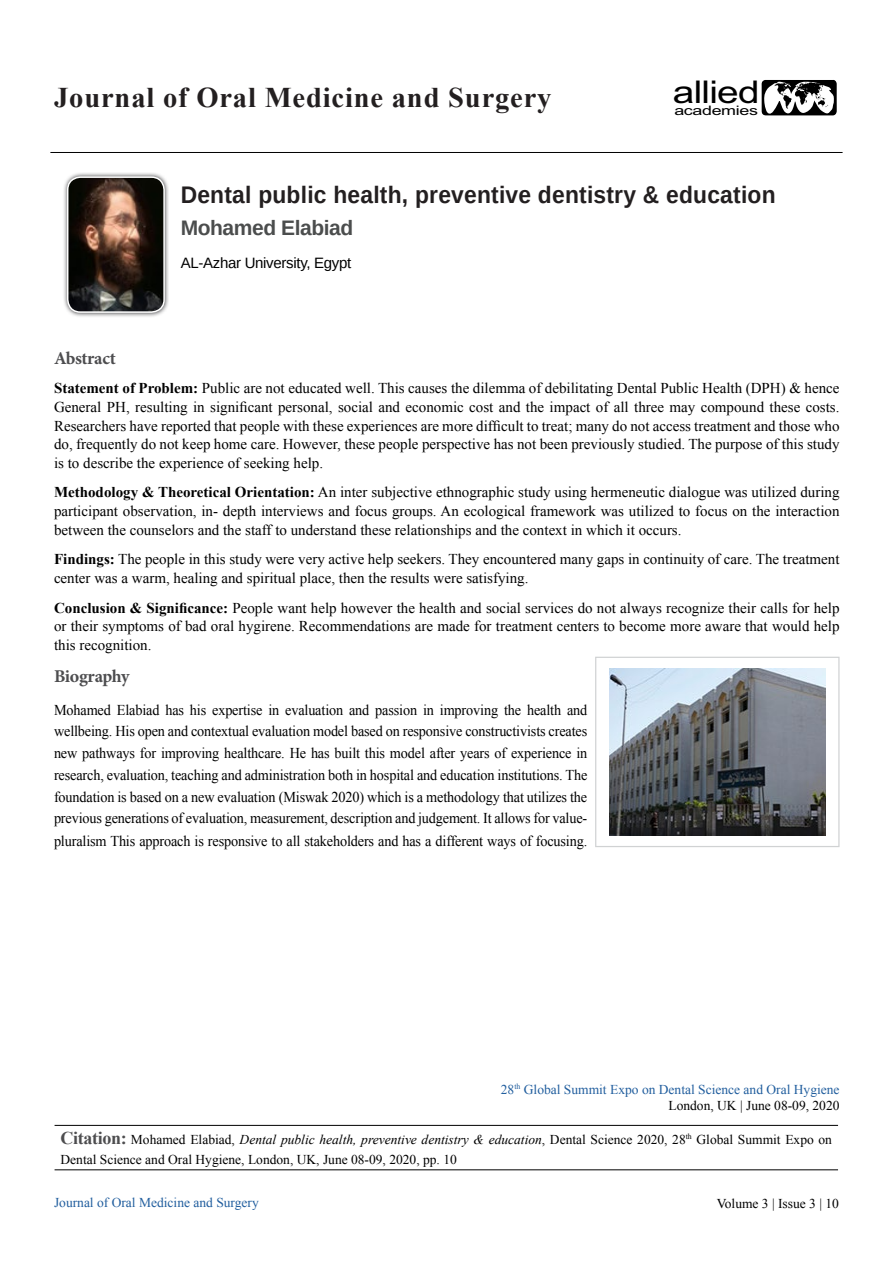
<style>
.page{position:relative;width:893px;height:1263px;background:#fff}
.page>*{position:absolute;margin:0;border:0;box-sizing:border-box;transform-origin:0 0}
.t1{font:31.35px "Arial";letter-spacing:-.02em;color:#000;scale:1.24 1}
.t2{font:700 28.5px "Times New Roman";letter-spacing:.03em;color:#231f20}
.t3{font:700 24px "Arimo";letter-spacing:.01em;color:#231f20;scale:.95 1}
.t4{font:700 21px "Arimo";letter-spacing:-.02em;color:#4b4d4d}
.t5{font:700 18px "Minion Pro";letter-spacing:-.02em;color:#4d4d4f}
.t6{font:15px/18.8px "Times New Roman";color:#000;text-align:justify}
.t7{font:15px/21.8px "Times New Roman";color:#000;text-align:justify;scale:.95 1}
.t8{font:15px "Arimo";letter-spacing:-.02em;color:#000}
.t9{font:13.5px/20.2px "Times New Roman";color:#000}
.t10{font:13.5px/16.2px "Times New Roman";color:#215e9e;text-align:right}
.t11{font:13.05px "Arial";letter-spacing:-.02em;color:#000;scale:1.36 1}
.s1{font-weight:700}
.s2{color:#000}
.s3{font-weight:700;font-size:18px;color:#4d4d4f}
.s4{font-style:italic}
</style>
<div class="page">
<hr style="left:50px;top:152px;width:793px;height:1px;background:#000">
<hr style="left:55px;top:1125px;width:783px;height:1px;background:#000">
<hr style="left:55px;top:1169px;width:783px;height:1px;background:#000">
<svg style="left:64px;top:173px;width:105px;height:144px"></svg>
<img style="left:68px;top:177px;width:96px;height:135px">
<div style="left:67px;top:176px;width:98px;height:137px;border:2px solid #fff;border-radius:13px"></div>
<svg style="left:761px;top:80px;width:76px;height:35px"></svg>
<div style="left:595px;top:657px;width:244px;height:190px;border:1px solid #d0d2d3"></div>
<img style="left:609px;top:668px;width:216px;height:168px">
<h2 class="t2" style="left:54px;top:78px;width:499px">Journal of Oral Medicine and Surgery</h2>
<h1 class="t1" style="left:673px;top:71px;width:71px">allied</h1>
<p class="t11" style="left:674px;top:102px;width:63px">academies</p>
<h3 class="t3" style="left:181px;top:178px;width:628px">Dental public health, preventive dentistry &amp; education</h3>
<h3 class="t4" style="left:181px;top:213px;width:174px">Mohamed Elabiad</h3>
<p class="t8" style="left:181px;top:253px;width:172px">AL-Azhar University, Egypt</p>
<p class="t5" style="left:54px;top:345px;width:63px">Abstract</p>
<p class="t6" style="left:54px;top:378px;width:787px"><span class="s1">Statement of Problem:</span> Public are not educated well. This causes the dilemma of debilitating Dental Public Health (DPH) &amp; hence General PH, resulting in significant personal, social and economic cost and the impact of all three may compound these costs.<br>Researchers have reported that people with these experiences are more difficult to treat; many do not access treatment and those who do, frequently do not keep home care. However, these people perspective has not been previously studied. The purpose of this study is to describe the experience of seeking help.</p>
<p class="t6" style="left:54px;top:483px;width:787px"><span class="s1">Methodology &amp; Theoretical Orientation:</span> An inter subjective ethnographic study using hermeneutic dialogue was utilized during participant observation, in- depth interviews and focus groups. An ecological framework was utilized to focus on the interaction between the counselors and the staff to understand these relationships and the context in which it occurs.</p>
<p class="t6" style="left:54px;top:550px;width:787px"><span class="s1">Findings:</span> The people in this study were very active help seekers. They encountered many gaps in continuity of care. The treatment center was a warm, healing and spiritual place, then the results were satisfying.</p>
<p class="t6" style="left:54px;top:598px;width:787px"><span class="s1">Conclusion &amp; Significance:</span> People want help however the health and social services do not always recognize their calls for help or their symptoms of bad oral hygirene. Recommendations are made for treatment centers to become more aware that would help this recognition.</p>
<p class="t5" style="left:54px;top:664px;width:77px">Biography</p>
<p class="t7" style="left:54px;top:698px;width:563px">Mohamed Elabiad has his expertise in evaluation and passion in improving the health and wellbeing. His open and contextual evaluation model based on responsive constructivists creates new pathways for improving healthcare. He has built this model after years of experience in research, evaluation, teaching and administration both in hospital and education institutions. The foundation is based on a new evaluation (Miswak 2020) which is a methodology that utilizes the previous generations of evaluation, measurement, description and judgement. It allows for value&shy;pluralism This approach is responsive to all stakeholders and has a different ways of focusing.</p>
<p class="t10" style="left:501px;top:1081px;width:340px">28<sup>th</sup> Global Summit Expo on Dental Science and Oral Hygiene<br><span class="s2">London, UK | June 08-09, 2020</span></p>
<p class="t9" style="left:61px;top:1129px;width:773px"><span class="s3">Citation:</span> Mohamed Elabiad, <span class="s4">Dental public health, preventive dentistry &amp; education</span>, Dental Science 2020, 28<sup>th</sup> Global Summit Expo on<br>Dental Science and Oral Hygiene, London, UK, June 08-09, 2020, pp. 10</p>
<p class="t10" style="left:54px;top:1194px;width:206px">Journal of Oral Medicine and Surgery</p>
<p class="t9" style="left:717px;top:1193px;width:124px">Volume 3 | Issue 3 | 10</p>
</div>
